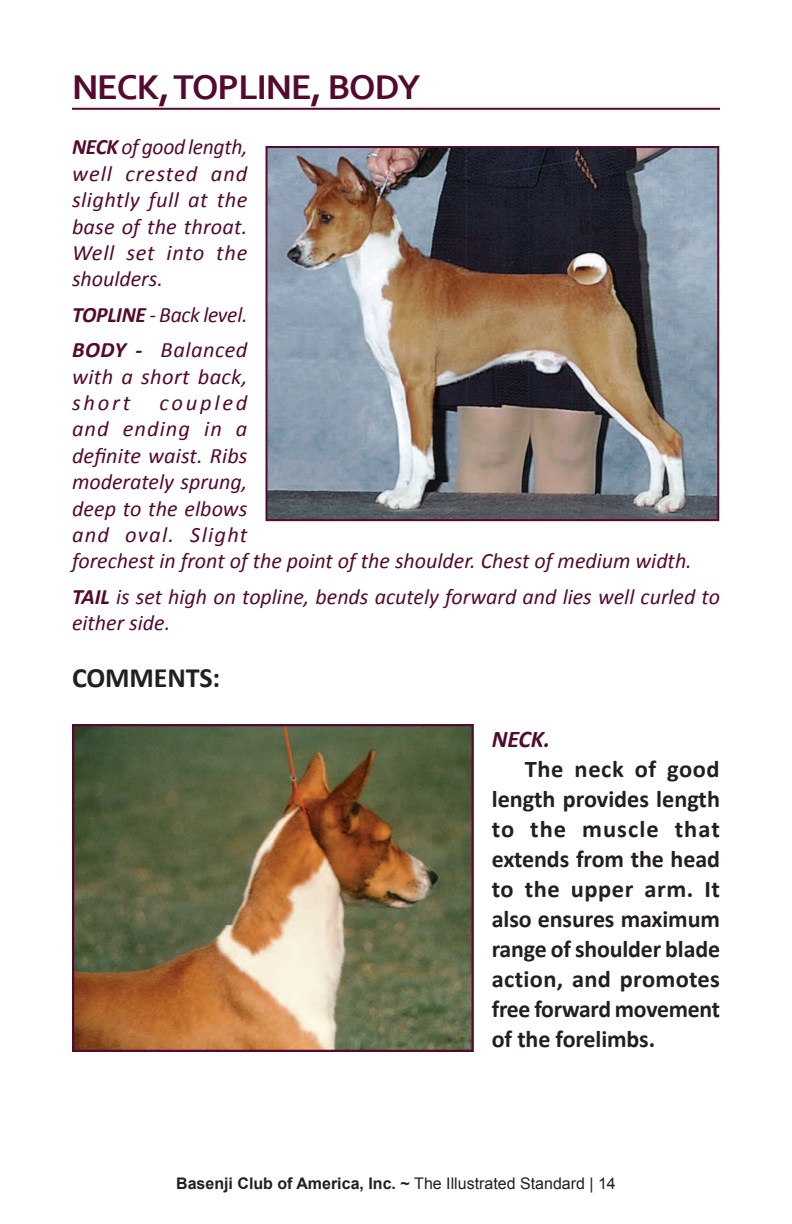
<style>
.page{position:relative;width:792px;height:1224px;background:#fff}
.page>*{position:absolute;margin:0;border:0;box-sizing:border-box;transform-origin:0 0}
.Elements_of_Standard{font:700 36px "Corbel";letter-spacing:-.025em;color:#530a2e}
.Comment_Header{font:700 28px "Calibri";letter-spacing:-.005em;color:#231f20}
.Text-Comments{font:700 24px/30px "Calibri";letter-spacing:-.005em;color:#231f20;text-align:justify}
.Text-Comments-2{font:italic 700 24px "Calibri";color:#530a2e}
.Text-Standard{font:italic 22px/26.4px "Calibri";color:#530a2e;text-align:justify}
.t1{font:700 16px "Arial";color:#231f20}
.s1{font-weight:700}
.s2{font-weight:400}
</style>
<div class="page">
<hr style="left:72px;top:108px;width:648px;height:2px;background:#530a2e">
<img style="left:75px;top:727px;width:396px;height:322px">
<div style="left:72px;top:724px;width:402px;height:328px;border:2px solid #530a2e"></div>
<img style="left:269px;top:149px;width:447px;height:369px">
<div style="left:266px;top:146px;width:453px;height:375px;border:2px solid #530a2e"></div>
<p class="Elements_of_Standard" style="left:72px;top:64px;width:350px">NECK, TOPLINE, BODY</p>
<p class="Text-Standard" style="left:72px;top:133px;width:177px"><span class="s1">NECK</span> of good length, well crested and slightly full at the base of the throat.<br>Well set into the shoulders.</p>
<p class="Text-Standard" style="left:72px;top:300px;width:177px"><span class="s1">TOPLINE</span> - Back level.</p>
<p class="Text-Standard" style="left:72px;top:336px;width:177px"><span class="s1">BODY -</span> Balanced with a short back, short</p>
<p class="Text-Standard" style="left:72px;top:389px;width:621px;text-align:left;text-indent:87px">coupled<br>and ending in a<br>definite waist. Ribs<br>moderately sprung,<br>deep to the elbows<br>and oval. Slight<br>forechest in front of the point of the shoulder. Chest of medium width.</p>
<p class="Text-Standard" style="left:72px;top:582px;width:650px"><span class="s1">TAIL</span> is set high on topline, bends acutely forward and lies well curled to either side.</p>
<p class="Comment_Header" style="left:72px;top:659px;width:150px">COMMENTS:</p>
<p class="Text-Comments-2" style="left:492px;top:723px;width:60px">NECK.</p>
<p class="Text-Comments" style="left:492px;top:754px;width:230px;text-indent:33px">The neck of good length provides length to the muscle that extends from the head to the upper arm. It also ensures maximum range of shoulder blade action, and promotes free forward movement of the forelimbs.</p>
<p class="t1" style="left:176px;top:1172px;width:441px">Basenji Club of America, Inc. ~ <span class="s2">The Illustrated Standard | 14</span></p>
</div>
